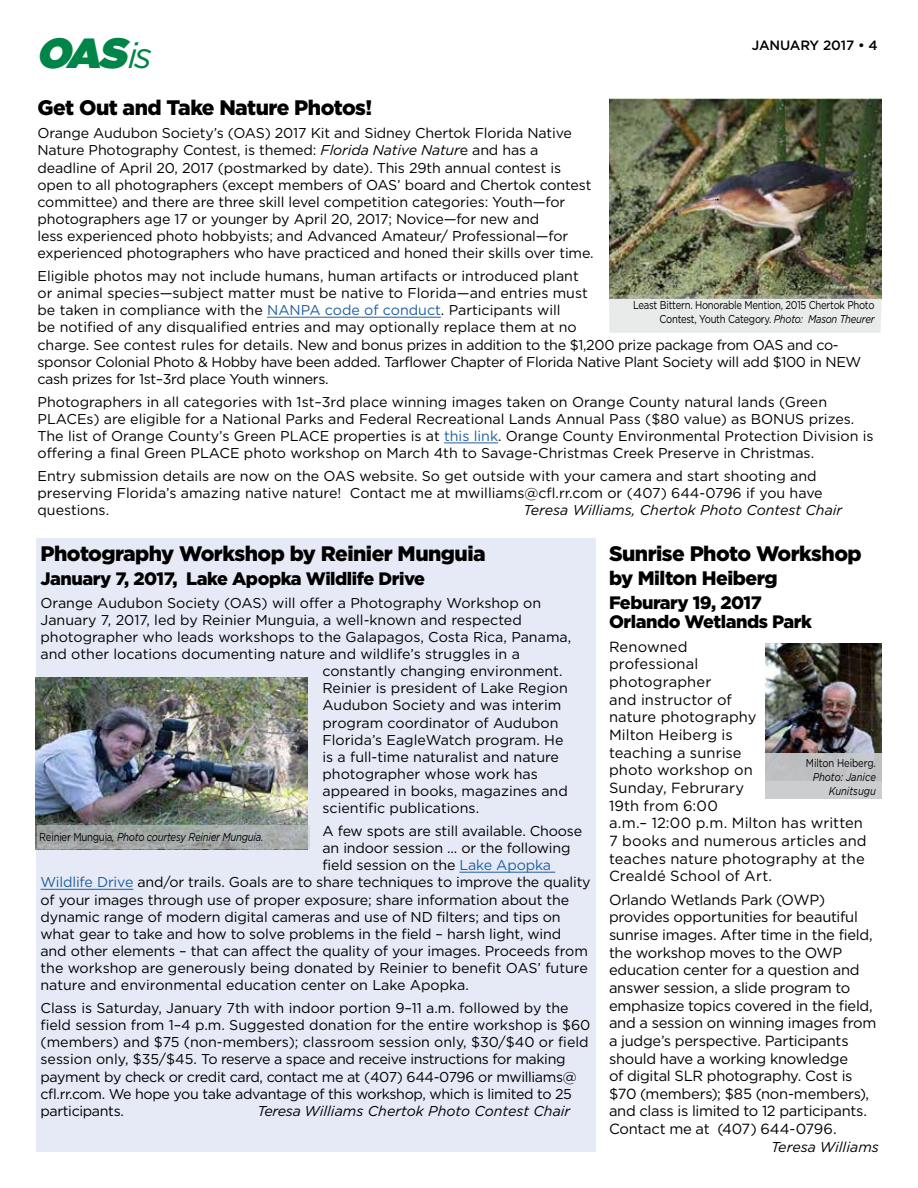
<style>
.page{position:relative;width:918px;height:1188px;background:#fff}
.page>*{position:absolute;margin:0;border:0;box-sizing:border-box;transform-origin:0 0}
.t1{font:italic 42px "Gotham Ultra";color:#008548}
.t2{font:900 21px "Gotham";letter-spacing:-.025em;color:#000}
.t3{font:900 19.5px "Gotham";letter-spacing:-.025em;color:#000}
.t4{font:900 18px/19.5px "Gotham";letter-spacing:-.025em;color:#000}
.t5{font:14.7px/17.7px "Gotham";letter-spacing:-.015em;color:#000}
.t6{font:14.7px/17.7px "Gotham";letter-spacing:.01em;color:#000}
.t7{font:14.25px/17.1px "Gotham";letter-spacing:-.01em;color:#000}
.t8{font:italic 14.25px "Gotham";color:#000}
.t9{font:500 13.5px "Gotham";letter-spacing:-.01em;color:#000}
.t10{font:italic 11.55px "Gotham";letter-spacing:-.025em;color:#000;scale:.83 1}
.t11{font:11.4px/13.6px "Gotham";letter-spacing:-.025em;color:#000;text-align:right;scale:.83 1}
.t12{font:italic 11.4px/13.6px "Gotham";color:#000;text-align:right;scale:.83 1}
.s1{font-family:"Gotham";font-size:36px}
.s2{font-style:italic}
.s3{color:#215e9e}
.s4{font-style:normal}
</style>
<div class="page">
<img style="left:609px;top:99px;width:273px;height:196px">
<svg style="left:609px;top:295px;width:273px;height:38px;background:#e0e1e0"></svg>
<hr style="left:267px;top:317px;width:174px;height:1px;background:#215e9e">
<hr style="left:444px;top:443px;width:54px;height:1px;background:#215e9e">
<div style="left:36px;top:538px;width:560px;height:614px;background:#e6eaf6"></div>
<hr style="left:459px;top:872px;width:96px;height:1px;background:#215e9e">
<hr style="left:40px;top:889px;width:93px;height:1px;background:#215e9e">
<img style="left:35px;top:677px;width:273px;height:172px">
<svg style="left:37px;top:825px;width:273px;height:24px;background:#a4a9a7"></svg>
<img style="left:766px;top:644px;width:116px;height:109px">
<div style="left:766px;top:753px;width:116px;height:45px;background:#c8cacc"></div>
<h1 class="t1" style="left:36px;top:28px;width:117px">OAS<span class="s1">i s</span></h1>
<p class="t9" style="left:752px;top:37px;width:127px">JANUARY 2017 • 4</p>
<h2 class="t2" style="left:38px;top:96px;width:336px">Get Out and Take Nature Photos!</h2>
<p class="t7" style="left:38px;top:124px;width:558px">Orange Audubon Society’s (OAS) 2017 Kit and Sidney Chertok Florida Native Nature Photography Contest, is themed: <span class="s2">Florida Native Natur</span>e and has a deadline of April 20, 2017 (postmarked by date). This 29th annual contest is open to all photographers (except members of OAS’ board and Chertok contest committee) and there are three skill level competition categories: Youth—for photographers age 17 or younger by April 20, 2017; Novice—for new and<br>less experienced photo hobbyists; and Advanced Amateur/ Professional—for experienced photographers who have practiced and honed their skills over time.</p>
<p class="t7" style="left:38px;top:267px;width:825px">Eligible photos may not include humans, human artifacts or introduced plant<br>or animal species—subject matter must be native to Florida—and entries must<br>be taken in compliance with the <span class="s3">NANPA code of conduct</span>. Participants will<br>be notified of any disqualified entries and may optionally replace them at no<br>charge. See contest rules for details. New and bonus prizes in addition to the $1,200 prize package from OAS and co&shy;sponsor Colonial Photo &amp; Hobby have been added. Tarflower Chapter of Florida Native Plant Society will add $100 in NEW cash prizes for 1st–3rd place Youth winners.</p>
<p class="t7" style="left:38px;top:393px;width:838px">Photographers in all categories with 1st–3rd place winning images taken on Orange County natural lands (Green PLACEs) are eligible for a National Parks and Federal Recreational Lands Annual Pass ($80 value) as BONUS prizes.<br>The list of Orange County’s Green PLACE properties is at <span class="s3">this link</span>. Orange County Environmental Protection Division is offering a final Green PLACE photo workshop on March 4th to Savage-Christmas Creek Preserve in Christmas.</p>
<p class="t7" style="left:38px;top:467px;width:787px">Entry submission details are now on the OAS website. So get outside with your camera and start shooting and preserving Florida’s amazing native nature! Contact me at mwilliams@cfl.rr.com or (407) 644-0796 if you have questions.</p>
<p class="t11" style="left:633px;top:298px;width:293px">Least Bittern. Honorable Mention, 2015 Chertok Photo<br>Contest, Youth Category. <span class="s2">Photo: Mason Theurer</span></p>
<p class="t8" style="left:523px;top:502px;width:320px">Teresa Williams, Chertok Photo Contest Chair</p>
<h2 class="t2" style="left:40px;top:541px;width:447px">Photography Workshop by Reinier Munguia</h2>
<p class="t4" style="left:40px;top:568px;width:386px">January 7, 2017, Lake Apopka Wildlife Drive</p>
<p class="t7" style="left:40px;top:594px;width:502px">Orange Audubon Society (OAS) will offer a Photography Workshop on</p>
<p class="t7" style="left:40px;top:611px;width:483px">January 7, 2017, led by Reinier Munguia, a well-known and respected</p>
<p class="t7" style="left:40px;top:628px;width:532px">photographer who leads workshops to the Galapagos, Costa Rica, Panama,</p>
<p class="t7" style="left:40px;top:645px;width:481px">and other locations documenting nature and wildlife’s struggles in a</p>
<p class="t7" style="left:322px;top:662px;width:242px">constantly changing environment.</p>
<p class="t7" style="left:322px;top:679px;width:247px">Reinier is president of Lake Region</p>
<p class="t7" style="left:322px;top:697px;width:240px">Audubon Society and was interim</p>
<p class="t7" style="left:322px;top:714px;width:238px">program coordinator of Audubon</p>
<p class="t7" style="left:322px;top:731px;width:242px">Florida’s EagleWatch program. He</p>
<p class="t7" style="left:322px;top:748px;width:238px">is a full-time naturalist and nature</p>
<p class="t7" style="left:322px;top:765px;width:217px">photographer whose work has</p>
<p class="t7" style="left:322px;top:782px;width:247px">appeared in books, magazines and</p>
<p class="t7" style="left:322px;top:799px;width:158px">scientific publications.</p>
<p class="t7" style="left:322px;top:822px;width:261px">A few spots are still available. Choose</p>
<p class="t7" style="left:322px;top:839px;width:250px">an indoor session ... or the following</p>
<p class="t7" style="left:322px;top:856px;width:230px">field session on the <span class="s3">Lake Apopka</span></p>
<p class="t7" style="left:40px;top:874px;width:552px"><span class="s3">Wildlife Drive</span> and/or trails. Goals are to share techniques to improve the quality</p>
<p class="t7" style="left:40px;top:891px;width:530px">of your images through use of proper exposure; share information about the</p>
<p class="t7" style="left:40px;top:908px;width:522px">dynamic range of modern digital cameras and use of ND filters; and tips on</p>
<p class="t7" style="left:40px;top:925px;width:522px">what gear to take and how to solve problems in the field – harsh light, wind</p>
<p class="t7" style="left:40px;top:942px;width:549px">and other elements – that can affect the quality of your images. Proceeds from</p>
<p class="t7" style="left:40px;top:959px;width:549px">the workshop are generously being donated by Reinier to benefit OAS’ future</p>
<p class="t7" style="left:40px;top:976px;width:430px">nature and environmental education center on Lake Apopka.</p>
<p class="t7" style="left:40px;top:999px;width:551px">Class is Saturday, January 7th with indoor portion 9–11 a.m. followed by the field session from 1–4 p.m. Suggested donation for the entire workshop is $60 (members) and $75 (non-members); classroom session only, $30/$40 or field session only, $35/$45. To reserve a space and receive instructions for making payment by check or credit card, contact me at (407) 644-0796 or mwilliams@ cfl.rr.com. We hope you take advantage of this workshop, which is limited to 25 participants.</p>
<p class="t10" style="left:39px;top:830px;width:272px"><span class="s4">Reinier Munguia</span>, Photo courtesy Reinier Munguia.</p>
<p class="t8" style="left:258px;top:1103px;width:314px">Teresa Williams Chertok Photo Contest Chair</p>
<h2 class="t2" style="left:609px;top:541px;width:254px">Sunrise Photo Workshop</h2>
<h3 class="t3" style="left:609px;top:567px;width:170px">by Milton Heiberg</h3>
<p class="t4" style="left:609px;top:592px;width:204px">Feburary 19, 2017<br>Orlando Wetlands Park</p>
<p class="t6" style="left:609px;top:638px;width:259px">Renowned<br>professional<br>photographer<br>and instructor of<br>nature photography<br>Milton Heiberg is<br>teaching a sunrise<br>photo workshop on<br>Sunday, Februrary<br>19th from 6:00<br>a.m.– 12:00 p.m. Milton has written<br>7 books and numerous articles and teaches nature photography at the<br>Crealdé School of Art.</p>
<p class="t5" style="left:609px;top:890px;width:269px">Orlando Wetlands Park (OWP) provides opportunities for beautiful sunrise images. After time in the field, the workshop moves to the OWP education center for a question and answer session, a slide program to emphasize topics covered in the field, and a session on winning images from a judge’s perspective. Participants should have a working knowledge<br>of digital SLR photography. Cost is $70 (members); $85 (non-members), and class is limited to 12 participants.<br>Contact me at (407) 644-0796.</p>
<p class="t8" style="left:771px;top:1139px;width:110px">Teresa Williams</p>
<p class="t11" style="left:806px;top:756px;width:86px">Milton Heiberg.</p>
<p class="t12" style="left:813px;top:770px;width:78px">Photo: Janice<br>Kunitsugu</p>
</div>
